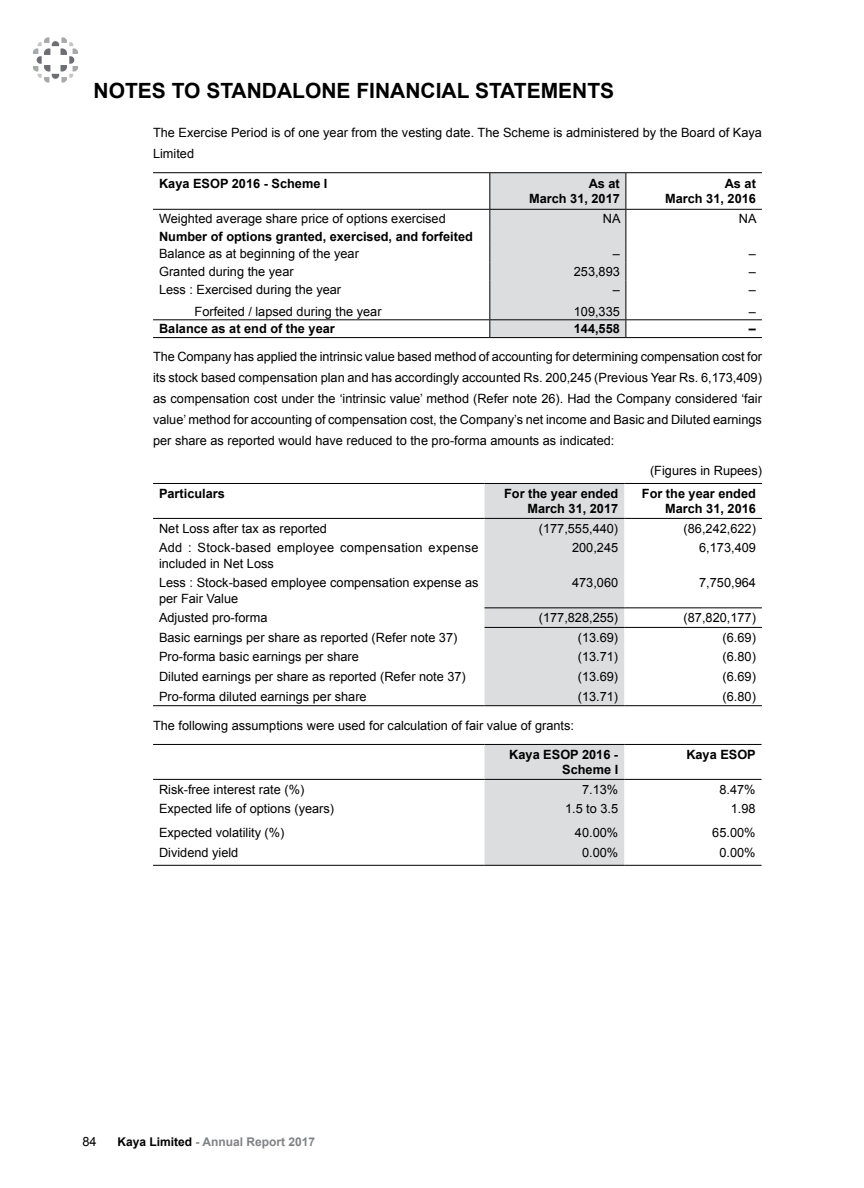
<style>
.page{position:relative;width:864px;height:1188px;background:#fff}
.page>*{position:absolute;margin:0;border:0;box-sizing:border-box;transform-origin:0 0}
.t1{font:700 21px "Arial";color:#000}
.t2{font:12.75px/21px "Arial";color:#000}
.t3{font:700 12.75px/15.3px "Arial";color:#000;text-align:right}
.t4{font:12.75px/15.3px "Arial";letter-spacing:.02em;color:#000}
.t5{font:700 12px "Arial";color:#808285}
.s1{color:#000}
</style>
<div class="page">
<svg style="left:33px;top:37px;width:45px;height:46px"></svg>
<hr style="left:153px;top:172px;width:337px;height:1px;background:#000">
<hr style="left:490px;top:172px;width:136px;height:1px;background:#000">
<hr style="left:626px;top:172px;width:136px;height:1px;background:#000">
<hr style="left:153px;top:319px;width:337px;height:1px;background:#000">
<hr style="left:626px;top:319px;width:136px;height:1px;background:#000">
<hr style="left:153px;top:337px;width:337px;height:1px;background:#000">
<hr style="left:626px;top:337px;width:136px;height:1px;background:#000">
<div style="left:489px;top:173px;width:138px;height:165px;background:#dcddde"></div>
<hr style="left:153px;top:209px;width:337px;height:1px;background:#000">
<hr style="left:490px;top:209px;width:136px;height:1px;background:#000">
<hr style="left:626px;top:209px;width:136px;height:1px;background:#000">
<div style="left:485px;top:484px;width:139px;height:221px;background:#dcddde"></div>
<hr style="left:153px;top:483px;width:332px;height:1px;background:#000">
<hr style="left:485px;top:483px;width:139px;height:1px;background:#000">
<hr style="left:624px;top:483px;width:138px;height:1px;background:#000">
<hr style="left:153px;top:518px;width:332px;height:1px;background:#000">
<hr style="left:485px;top:518px;width:139px;height:1px;background:#000">
<hr style="left:624px;top:518px;width:138px;height:1px;background:#000">
<hr style="left:153px;top:705px;width:332px;height:1px;background:#000">
<hr style="left:485px;top:705px;width:139px;height:1px;background:#000">
<hr style="left:624px;top:705px;width:138px;height:1px;background:#000">
<hr style="left:485px;top:607px;width:139px;height:1px;background:#000">
<hr style="left:624px;top:607px;width:138px;height:1px;background:#000">
<hr style="left:485px;top:627px;width:139px;height:1px;background:#000">
<hr style="left:624px;top:627px;width:138px;height:1px;background:#000">
<div style="left:485px;top:745px;width:139px;height:120px;background:#dcddde"></div>
<hr style="left:153px;top:744px;width:332px;height:1px;background:#000">
<hr style="left:485px;top:744px;width:139px;height:1px;background:#000">
<hr style="left:624px;top:744px;width:138px;height:1px;background:#000">
<hr style="left:153px;top:779px;width:332px;height:1px;background:#000">
<hr style="left:485px;top:779px;width:139px;height:1px;background:#000">
<hr style="left:624px;top:779px;width:138px;height:1px;background:#000">
<hr style="left:153px;top:865px;width:332px;height:1px;background:#000">
<hr style="left:485px;top:865px;width:139px;height:1px;background:#000">
<hr style="left:624px;top:865px;width:138px;height:1px;background:#000">
<h1 class="t1" style="left:94px;top:77px;width:143px">NOTES TO Standalone</h1>
<h1 class="t1" style="left:356px;top:77px;width:259px">FINANCIAL STATEMENTS</h1>
<p class="t2" style="left:153px;top:122px;width:610px">The Exercise Period is of one year from the vesting date. The Scheme is administered by the Board of Kaya<br>Limited</p>
<p class="t3" style="left:159px;top:176px;width:170px">Kaya ESOP 2016 - Scheme I</p>
<p class="t3" style="left:529px;top:176px;width:92px">As at<br>March 31, 2017</p>
<p class="t3" style="left:665px;top:176px;width:92px">As at<br>March 31, 2016</p>
<p class="t2" style="left:159px;top:208px;width:288px">Weighted average share price of options exercised</p>
<p class="t2" style="left:603px;top:208px;width:19px">NA</p>
<p class="t2" style="left:739px;top:208px;width:19px">NA</p>
<p class="t3" style="left:159px;top:229px;width:315px">Number of options granted, exercised, and forfeited</p>
<p class="t2" style="left:159px;top:244px;width:201px">Balance as at beginning of the year</p>
<p class="t2" style="left:613px;top:244px;width:9px">–</p>
<p class="t2" style="left:749px;top:244px;width:9px">–</p>
<p class="t2" style="left:159px;top:261px;width:136px">Granted during the year</p>
<p class="t2" style="left:574px;top:261px;width:48px">253,893</p>
<p class="t2" style="left:749px;top:261px;width:9px">–</p>
<p class="t2" style="left:159px;top:279px;width:184px">Less : Exercised during the year</p>
<p class="t2" style="left:613px;top:279px;width:9px">–</p>
<p class="t2" style="left:749px;top:279px;width:9px">–</p>
<p class="t2" style="left:195px;top:301px;width:189px">Forfeited / lapsed during the year</p>
<p class="t2" style="left:574px;top:301px;width:48px">109,335</p>
<p class="t2" style="left:749px;top:301px;width:9px">–</p>
<p class="t3" style="left:159px;top:322px;width:177px">Balance as at end of the year</p>
<p class="t3" style="left:574px;top:322px;width:48px">144,558</p>
<p class="t3" style="left:749px;top:322px;width:9px">–</p>
<p class="t2" style="left:153px;top:347px;width:610px;text-align:justify">The Company has applied the intrinsic value based method of accounting for determining compensation cost for its stock based compensation plan and has accordingly accounted Rs. 200,245 (Previous Year Rs. 6,173,409) as compensation cost under the ‘intrinsic value’ method (Refer note 26). Had the Company considered ‘fair value’ method for accounting of compensation cost, the Company’s net income and Basic and Diluted earnings per share as reported would have reduced to the pro-forma amounts as indicated:</p>
<p class="t2" style="left:650px;top:460px;width:113px">(Figures in Rupees)</p>
<p class="t3" style="left:159px;top:486px;width:67px">Particulars</p>
<p class="t3" style="left:504px;top:486px;width:116px">For the year ended<br>March 31, 2017</p>
<p class="t3" style="left:642px;top:486px;width:116px">For the year ended<br>March 31, 2016</p>
<p class="t2" style="left:159px;top:518px;width:169px">Net Loss after tax as reported</p>
<p class="t2" style="left:539px;top:518px;width:81px">(177,555,440)</p>
<p class="t2" style="left:684px;top:518px;width:74px">(86,242,622)</p>
<p class="t4" style="left:159px;top:540px;width:321px">Add : Stock-based employee compensation expense included in Net Loss</p>
<p class="t2" style="left:572px;top:538px;width:48px">200,245</p>
<p class="t2" style="left:699px;top:538px;width:58px">6,173,409</p>
<p class="t2" style="left:159px;top:575px;width:321px;line-height:15.3px">Less : Stock-based employee compensation expense as per Fair Value</p>
<p class="t2" style="left:572px;top:572px;width:48px">473,060</p>
<p class="t2" style="left:699px;top:572px;width:58px">7,750,964</p>
<p class="t2" style="left:159px;top:607px;width:110px">Adjusted pro-forma</p>
<p class="t2" style="left:539px;top:607px;width:81px">(177,828,255)</p>
<p class="t2" style="left:684px;top:607px;width:74px">(87,820,177)</p>
<p class="t2" style="left:159px;top:627px;width:300px">Basic earnings per share as reported (Refer note 37)</p>
<p class="t2" style="left:578px;top:627px;width:42px">(13.69)</p>
<p class="t2" style="left:723px;top:627px;width:35px">(6.69)</p>
<p class="t2" style="left:159px;top:647px;width:201px">Pro-forma basic earnings per share</p>
<p class="t2" style="left:578px;top:647px;width:42px">(13.71)</p>
<p class="t2" style="left:723px;top:647px;width:35px">(6.80)</p>
<p class="t2" style="left:159px;top:666px;width:308px">Diluted earnings per share as reported (Refer note 37)</p>
<p class="t2" style="left:578px;top:666px;width:42px">(13.69)</p>
<p class="t2" style="left:723px;top:666px;width:35px">(6.69)</p>
<p class="t2" style="left:159px;top:686px;width:209px">Pro-forma diluted earnings per share</p>
<p class="t2" style="left:578px;top:686px;width:42px">(13.71)</p>
<p class="t2" style="left:723px;top:686px;width:35px">(6.80)</p>
<p class="t2" style="left:153px;top:715px;width:422px">The following assumptions were used for calculation of fair value of grants:</p>
<p class="t3" style="left:509px;top:747px;width:110px">Kaya ESOP 2016 -<br>Scheme I</p>
<p class="t3" style="left:686px;top:747px;width:71px">Kaya ESOP</p>
<p class="t2" style="left:159px;top:779px;width:147px">Risk-free interest rate (%)</p>
<p class="t2" style="left:582px;top:779px;width:38px">7.13%</p>
<p class="t2" style="left:719px;top:779px;width:38px">8.47%</p>
<p class="t2" style="left:159px;top:799px;width:177px">Expected life of options (years)</p>
<p class="t2" style="left:565px;top:799px;width:55px">1.5 to 3.5</p>
<p class="t2" style="left:731px;top:799px;width:26px">1.98</p>
<p class="t2" style="left:159px;top:822px;width:127px">Expected volatility (%)</p>
<p class="t2" style="left:575px;top:822px;width:45px">40.00%</p>
<p class="t2" style="left:712px;top:822px;width:45px">65.00%</p>
<p class="t2" style="left:159px;top:842px;width:81px">Dividend yield</p>
<p class="t2" style="left:582px;top:842px;width:38px">0.00%</p>
<p class="t2" style="left:719px;top:842px;width:38px">0.00%</p>
<p class="t2" style="left:82px;top:1132px;width:16px">84</p>
<p class="t5" style="left:118px;top:1134px;width:199px"><span class="s1">Kaya Limited</span> - Annual Report 2017</p>
</div>
